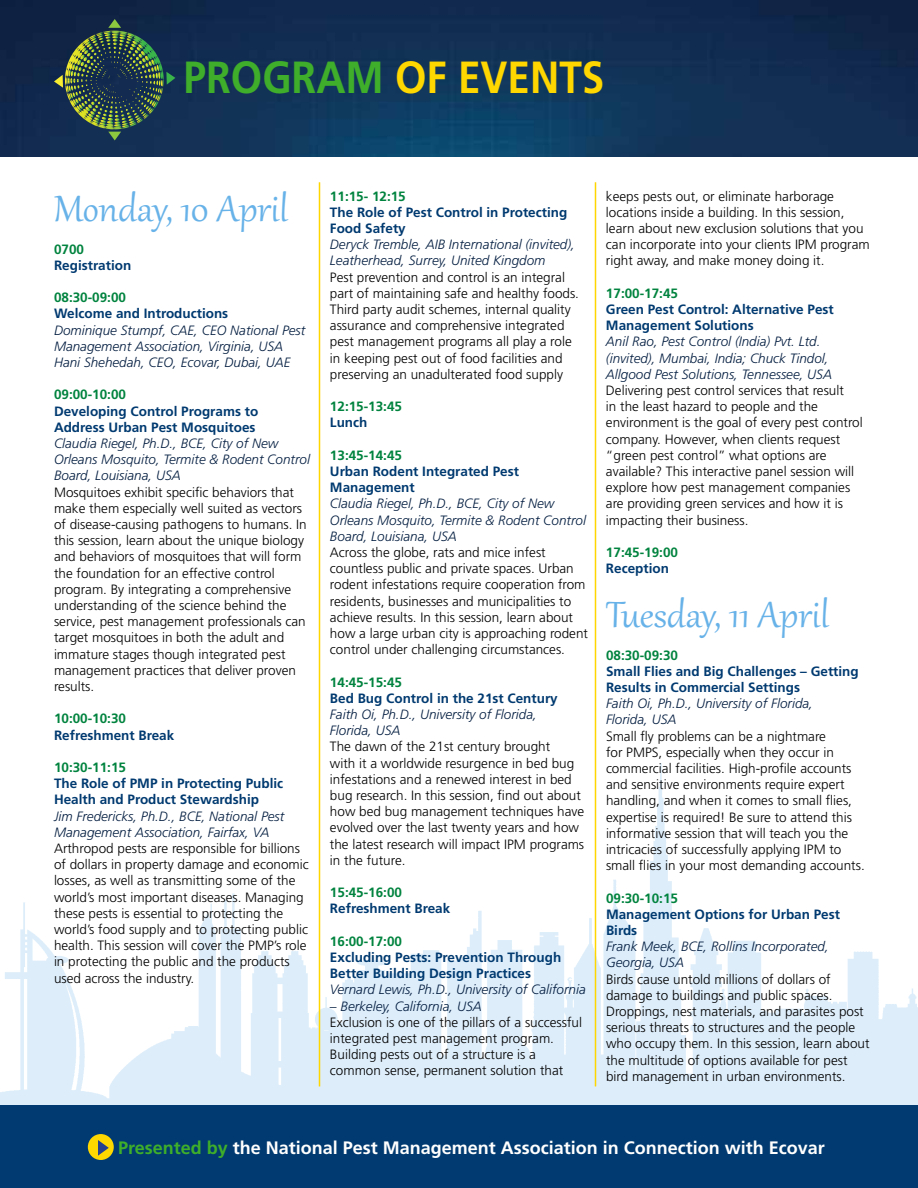
<style>
.page{position:relative;width:918px;height:1188px;background:#fff}
.page>*{position:absolute;margin:0;border:0;box-sizing:border-box;transform-origin:0 0}
.t1{font:45px "Gabriola";color:#67b2e8}
.t2{font:700 45px "Frutiger";color:#ffd700;scale:.9 1}
.t3{font:700 18px "Frutiger";color:#fff}
.t4{font:300 13.5px/16.2px "Frutiger";color:#000}
.t5{font:italic 300 13.5px/16.2px "Frutiger";color:#041e41}
.t6{font:700 13.5px/16.2px "Frutiger";color:#003a70}
.t7{font:700 13.5px "Frutiger";color:#00833e}
.s1{color:#3fae2a}
</style>
<div class="page">
<img style="left:0;top:764px;width:918px;height:342px">
<hr style="left:319px;top:182px;width:1px;height:904px;background:#ffd700">
<hr style="left:595px;top:182px;width:1px;height:904px;background:#ffd700">
<div style="left:0;top:1106px;width:918px;height:82px;background:#003a70"></div>
<div style="left:88px;top:1134px;width:26px;height:26px;background:#ffd700;border-radius:50%"></div>
<svg style="left:98px;top:1140px;width:11px;height:16px"></svg>
<img style="left:0;top:0;width:918px;height:157px">
<svg style="left:54px;top:19px;width:121px;height:121px;background:#2c4749"></svg>
<h1 class="t2" style="left:184px;top:51px;width:469px"><span class="s1">PROGRAM</span> OF EVENTS</h1>
<h1 class="t1" style="left:54px;top:179px;width:236px">Monday, 10 April</h1>
<p class="t7" style="left:54px;top:241px;width:32px">0700</p>
<p class="t6" style="left:54px;top:257px;width:79px">Registration</p>
<p class="t7" style="left:54px;top:290px;width:74px">08:30-09:00</p>
<p class="t6" style="left:54px;top:306px;width:176px">Welcome and Introductions</p>
<p class="t5" style="left:54px;top:322px;width:253px">Dominique Stumpf, CAE, CEO National Pest<br>Management Association, Virginia, USA<br>Hani Shehedah, CEO, Ecovar, Dubai, UAE</p>
<p class="t7" style="left:54px;top:387px;width:74px">09:00-10:00</p>
<p class="t6" style="left:54px;top:403px;width:206px">Developing Control Programs to<br>Address Urban Pest Mosquitoes</p>
<p class="t5" style="left:54px;top:435px;width:258px">Claudia Riegel, Ph.D., BCE, City of New<br>Orleans Mosquito, Termite &amp; Rodent Control<br>Board, Louisiana, USA</p>
<p class="t4" style="left:54px;top:484px;width:254px">Mosquitoes exhibit specific behaviors that make them especially well suited as vectors of disease-causing pathogens to humans. In this session, learn about the unique biology and behaviors of mosquitoes that will form the foundation for an effective control program. By integrating a comprehensive understanding of the science behind the service, pest management professionals can target mosquitoes in both the adult and immature stages though integrated pest management practices that deliver proven results.</p>
<p class="t7" style="left:54px;top:711px;width:74px">10:00-10:30</p>
<p class="t6" style="left:54px;top:727px;width:122px">Refreshment Break</p>
<p class="t7" style="left:54px;top:759px;width:74px">10:30-11:15</p>
<p class="t6" style="left:54px;top:775px;width:231px">The Role of PMP in Protecting Public<br>Health and Product Stewardship</p>
<p class="t5" style="left:54px;top:808px;width:232px">Jim Fredericks, Ph.D., BCE, National Pest<br>Management Association, Fairfax, VA</p>
<p class="t4" style="left:54px;top:840px;width:256px">Arthropod pests are responsible for billions of dollars in property damage and economic losses, as well as transmitting some of the world’s most important diseases. Managing these pests is essential to protecting the world’s food supply and to protecting public health. This session will cover the PMP’s role in protecting the public and the products used across the industry.</p>
<p class="t7" style="left:330px;top:188px;width:77px">11:15- 12:15</p>
<p class="t6" style="left:330px;top:204px;width:239px">The Role of Pest Control in Protecting<br>Food Safety</p>
<p class="t5" style="left:330px;top:237px;width:247px">Deryck Tremble, AIB International (invited),<br>Leatherhead, Surrey, United Kingdom</p>
<p class="t4" style="left:330px;top:269px;width:251px">Pest prevention and control is an integral part of maintaining safe and healthy foods.<br>Third party audit schemes, internal quality assurance and comprehensive integrated pest management programs all play a role in keeping pest out of food facilities and preserving an unadulterated food supply</p>
<p class="t7" style="left:330px;top:399px;width:74px">12:15-13:45</p>
<p class="t6" style="left:330px;top:415px;width:39px">Lunch</p>
<p class="t7" style="left:330px;top:447px;width:74px">13:45-14:45</p>
<p class="t6" style="left:330px;top:463px;width:191px">Urban Rodent Integrated Pest<br>Management</p>
<p class="t5" style="left:330px;top:496px;width:258px">Claudia Riegel, Ph.D., BCE, City of New<br>Orleans Mosquito, Termite &amp; Rodent Control<br>Board, Louisiana, USA</p>
<p class="t4" style="left:330px;top:544px;width:260px">Across the globe, rats and mice infest countless public and private spaces. Urban rodent infestations require cooperation from residents, businesses and municipalities to achieve results. In this session, learn about how a large urban city is approaching rodent control under challenging circumstances.</p>
<p class="t7" style="left:330px;top:674px;width:74px">14:45-15:45</p>
<p class="t6" style="left:330px;top:690px;width:229px">Bed Bug Control in the 21st Century</p>
<p class="t5" style="left:330px;top:706px;width:209px">Faith Oi, Ph.D., University of Florida,<br>Florida, USA</p>
<p class="t4" style="left:330px;top:739px;width:256px">The dawn of the 21st century brought<br>with it a worldwide resurgence in bed bug infestations and a renewed interest in bed bug research. In this session, find out about how bed bug management techniques have evolved over the last twenty years and how the latest research will impact IPM programs in the future.</p>
<p class="t7" style="left:330px;top:885px;width:74px">15:45-16:00</p>
<p class="t6" style="left:330px;top:901px;width:122px">Refreshment Break</p>
<p class="t7" style="left:330px;top:933px;width:74px">16:00-17:00</p>
<p class="t6" style="left:330px;top:949px;width:233px">Excluding Pests: Prevention Through<br>Better Building Design Practices</p>
<p class="t5" style="left:330px;top:982px;width:257px">Vernard Lewis, Ph.D., University of California</p>
<p class="t5" style="left:330px;top:998px;width:153px">– Berkeley, California, USA</p>
<p class="t4" style="left:330px;top:1014px;width:254px">Exclusion is one of the pillars of a successful integrated pest management program.<br>Building pests out of a structure is a common sense, permanent solution that</p>
<p class="t4" style="left:606px;top:188px;width:265px">keeps pests out, or eliminate harborage locations inside a building. In this session, learn about new exclusion solutions that you can incorporate into your clients IPM program right away, and make money doing it.</p>
<p class="t7" style="left:606px;top:285px;width:74px">17:00-17:45</p>
<p class="t6" style="left:606px;top:301px;width:229px">Green Pest Control: Alternative Pest<br>Management Solutions</p>
<p class="t5" style="left:606px;top:334px;width:228px">Anil Rao, Pest Control (India) Pvt. Ltd. (invited), Mumbai, India; Chuck Tindol,<br>Allgood Pest Solutions, Tennessee, USA</p>
<p class="t4" style="left:606px;top:382px;width:258px">Delivering pest control services that result<br>in the least hazard to people and the environment is the goal of every pest control company. However, when clients request “green pest control” what options are available? This interactive panel session will explore how pest management companies are providing green services and how it is impacting their business.</p>
<p class="t7" style="left:606px;top:544px;width:74px">17:45-19:00</p>
<p class="t6" style="left:606px;top:560px;width:65px">Reception</p>
<h1 class="t1" style="left:606px;top:585px;width:225px">Tuesday, 11 April</h1>
<p class="t7" style="left:606px;top:647px;width:74px">08:30-09:30</p>
<p class="t6" style="left:606px;top:663px;width:254px">Small Flies and Big Challenges – Getting<br>Results in Commercial Settings</p>
<p class="t5" style="left:606px;top:696px;width:209px">Faith Oi, Ph.D., University of Florida,<br>Florida, USA</p>
<p class="t4" style="left:606px;top:728px;width:260px">Small fly problems can be a nightmare<br>for PMPS, especially when they occur in commercial facilities. High-profile accounts and sensitive environments require expert handling, and when it comes to small flies, expertise is required! Be sure to attend this informative session that will teach you the intricacies of successfully applying IPM to small flies in your most demanding accounts.</p>
<p class="t7" style="left:606px;top:890px;width:74px">09:30-10:15</p>
<p class="t6" style="left:606px;top:906px;width:236px">Management Options for Urban Pest<br>Birds</p>
<p class="t5" style="left:606px;top:939px;width:224px">Frank Meek, BCE, Rollins Incorporated,<br>Georgia, USA</p>
<p class="t4" style="left:606px;top:971px;width:265px">Birds cause untold millions of dollars of damage to buildings and public spaces.<br>Droppings, nest materials, and parasites post serious threats to structures and the people who occupy them. In this session, learn about the multitude of options available for pest bird management in urban environments.</p>
<h2 class="t3" style="left:118px;top:1137px;width:708px"><span class="s1">Presented by</span> the National Pest Management Association in Connection with Ecovar</h2>
</div>
